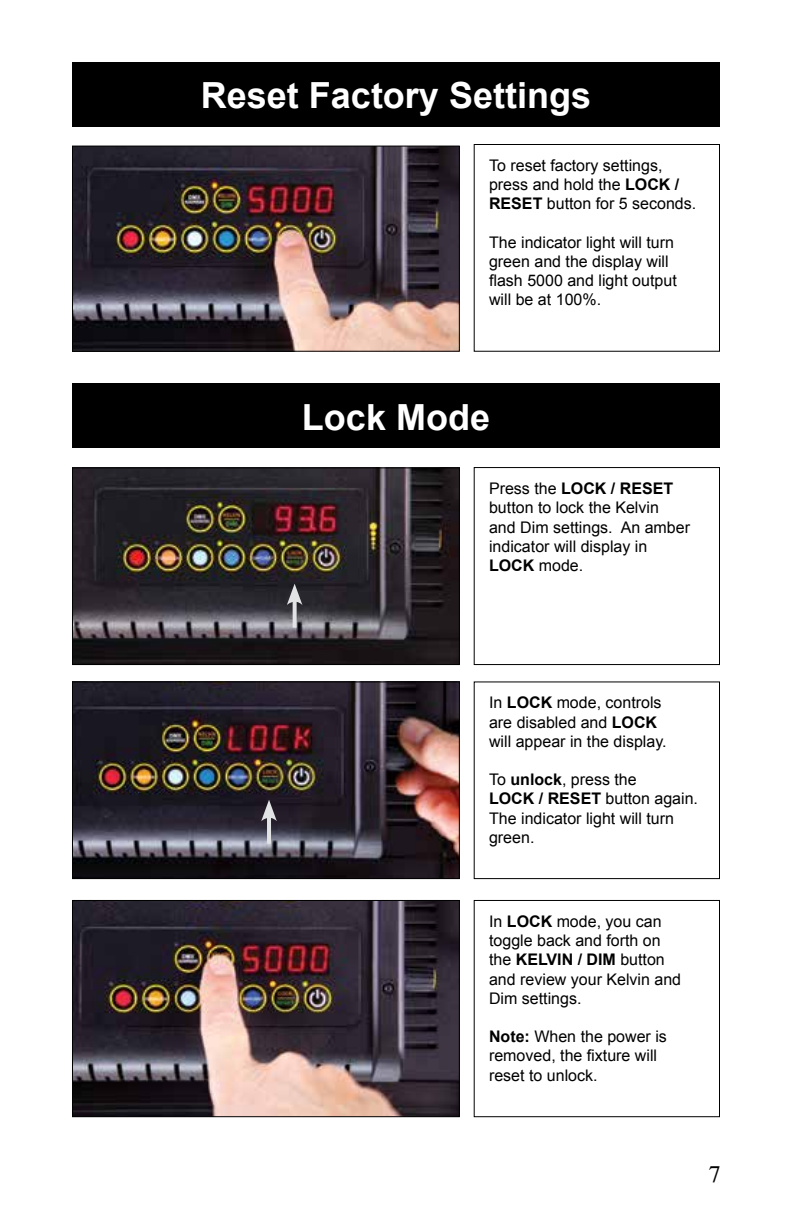
<style>
.page{position:relative;width:792px;height:1224px;background:#fff}
.page>*{position:absolute;margin:0;border:0;box-sizing:border-box;transform-origin:0 0}
.t1{font:700 36px "Arial";color:#fff}
.t2{font:24px "Times";color:#000}
.t3{font:16px/19.2px "Arial";color:#000}
.s1{font-weight:700}
</style>
<div class="page">
<div style="left:474px;top:467px;width:246px;height:198px;border:1px solid #000"></div>
<div style="left:474px;top:681px;width:246px;height:198px;border:1px solid #000"></div>
<div style="left:474px;top:900px;width:246px;height:217px;border:1px solid #000"></div>
<img style="left:74px;top:469px;width:384px;height:194px">
<div style="left:72px;top:467px;width:388px;height:198px;border:1px solid #000"></div>
<img style="left:74px;top:902px;width:384px;height:213px">
<div style="left:72px;top:900px;width:388px;height:217px;border:1px solid #000"></div>
<div style="left:474px;top:144px;width:246px;height:208px;border:1px solid #000"></div>
<img style="left:74px;top:148px;width:384px;height:202px">
<div style="left:72px;top:146px;width:388px;height:206px;border:1px solid #000"></div>
<div style="left:72px;top:383px;width:648px;height:65px;background:#000"></div>
<div style="left:72px;top:62px;width:648px;height:65px;background:#000"></div>
<img style="left:74px;top:683px;width:384px;height:194px">
<div style="left:72px;top:681px;width:388px;height:198px;border:1px solid #000"></div>
<hr style="left:267px;top:814px;width:4px;height:30px;background:#e2e3e4">
<svg style="left:261px;top:800px;width:16px;height:21px"></svg>
<svg style="left:293px;top:605px;width:4px;height:23px"></svg>
<svg style="left:287px;top:584px;width:15px;height:21px"></svg>
<h1 class="t1" style="left:201px;top:72px;width:392px">Reset Factory Settings</h1>
<p class="t3" style="left:489px;top:156px;width:209px">To reset factory settings, press and hold the <span class="s1">LOCK /<br>RESET</span> button for 5 seconds.</p>
<p class="t3" style="left:489px;top:233px;width:189px">The indicator light will turn green and the display will flash 5000 and light output will be at 100%.</p>
<h1 class="t1" style="left:302px;top:393px;width:190px">Lock Mode</h1>
<p class="t3" style="left:489px;top:479px;width:202px">Press the <span class="s1">LOCK / RESET </span>button to lock the Kelvin<br>and Dim settings. An amber indicator will display in<br><span class="s1">LOCK</span> mode.</p>
<p class="t3" style="left:489px;top:693px;width:179px">In <span class="s1">LOCK</span> mode, controls are disabled and <span class="s1">LOCK </span>will appear in the display.</p>
<p class="t3" style="left:489px;top:770px;width:210px">To <span class="s1">unlock</span>, press the<br><span class="s1">LOCK / RESET</span> button again.<br>The indicator light will turn green.</p>
<p class="t3" style="left:489px;top:912px;width:194px">In <span class="s1">LOCK</span> mode, you can toggle back and forth on the <span class="s1">KELVIN / DIM</span> button and review your Kelvin and<br>Dim settings.</p>
<p class="t3" style="left:489px;top:1027px;width:179px"><span class="s1">Note:</span> When the power is removed, the fixture will reset to unlock.</p>
<h2 class="t2" style="left:709px;top:1161px;width:13px">7</h2>
</div>
